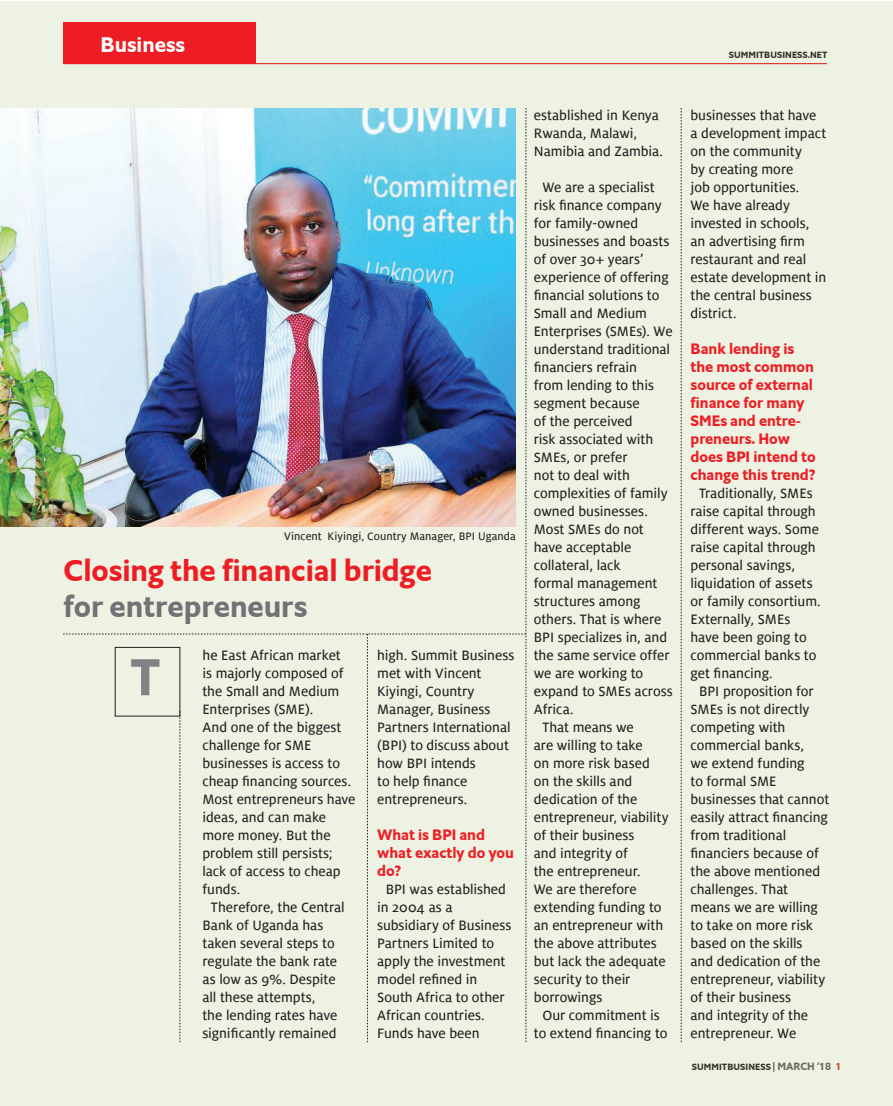
<style>
.page{position:relative;width:893px;height:1106px;background:#fff}
.page>*{position:absolute;margin:0;border:0;box-sizing:border-box;transform-origin:0 0}
.t1{font:51px "Econ Sans";color:#808285}
.t2{font:30px "Econ Sans";letter-spacing:-.005em;color:#ee1d23}
.t3{font:30px "Econ Sans";color:#717275}
.t4{font:21px "Econ Sans";color:#fff}
.t5{font:15px/18px "Milo Text";color:#231f20}
.t6{font:15px/18px "Econ Sans";color:#ee1d23}
.t7{font:12px "Milo Text";letter-spacing:.005em;color:#231f20}
.t8{font:10.5px "Econ Sans";letter-spacing:-.005em;color:#636366}
.t9{font:9px "Econ Sans";letter-spacing:.01em;color:#231f20}
.s1{color:#231f20}
.s2{color:#dd3f35}
</style>
<div class="page">
<div style="left:0;top:1px;width:893px;height:1105px;background:#edf2e2"></div>
<img style="left:0;top:108px;width:63px;height:418px">
<svg style="left:681px;top:108px;width:1px;height:934px"></svg>
<img style="left:63px;top:108px;width:464px;height:934px">
<div style="left:63px;top:22px;width:193px;height:42px;background:#ee1d23"></div>
<h3 class="t4" style="left:101px;top:32px;width:86px">Business</h3>
<p class="t9" style="left:729px;top:49px;width:100px">summitbusiness.net</p>
<p class="t7" style="left:284px;top:530px;width:233px">Vincent Kiyingi, Country Manager, BPI Uganda</p>
<h2 class="t2" style="left:64px;top:552px;width:370px">Closing the financial bridge</h2>
<h2 class="t3" style="left:64px;top:588px;width:245px">for entrepreneurs</h2>
<p class="t5" style="left:202px;top:646px;width:140px">he East African market</p>
<p class="t5" style="left:202px;top:664px;width:143px">is majorly composed of</p>
<p class="t5" style="left:202px;top:682px;width:138px">the Small and Medium</p>
<p class="t5" style="left:202px;top:700px;width:112px">Enterprises (SME).</p>
<p class="t5" style="left:202px;top:718px;width:140px">And one of the biggest</p>
<p class="t5" style="left:202px;top:736px;width:110px">challenge for SME</p>
<p class="t5" style="left:202px;top:754px;width:139px">businesses is access to</p>
<p class="t5" style="left:202px;top:772px;width:150px">cheap financing sources.</p>
<p class="t5" style="left:202px;top:790px;width:155px">Most entrepreneurs have</p>
<p class="t5" style="left:202px;top:808px;width:125px">ideas, and can make</p>
<p class="t5" style="left:202px;top:826px;width:130px">more money. But the</p>
<p class="t5" style="left:202px;top:844px;width:132px">problem still persists;</p>
<p class="t5" style="left:202px;top:862px;width:140px">lack of access to cheap</p>
<p class="t5" style="left:202px;top:880px;width:39px">funds.</p>
<p class="t5" style="left:211px;top:898px;width:135px">Therefore, the Central</p>
<p class="t5" style="left:202px;top:916px;width:123px">Bank of Uganda has</p>
<p class="t5" style="left:202px;top:934px;width:134px">taken several steps to</p>
<p class="t5" style="left:202px;top:952px;width:136px">regulate the bank rate</p>
<p class="t5" style="left:202px;top:970px;width:135px">as low as 9%. Despite</p>
<p class="t5" style="left:202px;top:988px;width:115px">all these attempts,</p>
<p class="t5" style="left:202px;top:1006px;width:136px">the lending rates have</p>
<p class="t5" style="left:202px;top:1024px;width:136px">significantly remained</p>
<h1 class="t1" style="left:130px;top:647px;width:30px">T</h1>
<p class="t5" style="left:377px;top:646px;width:139px">high. Summit Business met with Vincent<br>Kiyingi, Country<br>Manager, Business<br>Partners International (BPI) to discuss about how BPI intends<br>to help finance entrepreneurs.</p>
<p class="t6" style="left:377px;top:826px;width:138px">What is BPI and what exactly do you do?</p>
<p class="t5" style="left:377px;top:880px;width:136px;text-indent:9px">BPI was established in 2004 as a subsidiary of Business<br>Partners Limited to apply the investment model refined in<br>South Africa to other<br>African countries.<br>Funds have been</p>
<p class="t5" style="left:534px;top:106px;width:131px">established in Kenya<br>Rwanda, Malawi,<br>Namibia and Zambia.</p>
<p class="t5" style="left:542px;top:178px;width:114px">We are a specialist</p>
<p class="t5" style="left:534px;top:196px;width:130px">risk finance company</p>
<p class="t5" style="left:534px;top:214px;width:106px">for family-owned</p>
<p class="t5" style="left:534px;top:232px;width:137px">businesses and boasts</p>
<p class="t5" style="left:534px;top:250px;width:111px">of over 30+ years’</p>
<p class="t5" style="left:534px;top:268px;width:137px">experience of offering</p>
<p class="t5" style="left:534px;top:286px;width:127px">financial solutions to</p>
<p class="t5" style="left:534px;top:304px;width:115px">Small and Medium</p>
<p class="t5" style="left:534px;top:322px;width:140px">Enterprises (SMEs). We</p>
<p class="t5" style="left:534px;top:340px;width:138px">understand traditional</p>
<p class="t5" style="left:534px;top:358px;width:105px">financiers refrain</p>
<p class="t5" style="left:534px;top:376px;width:122px">from lending to this</p>
<p class="t5" style="left:534px;top:394px;width:107px">segment because</p>
<p class="t5" style="left:534px;top:412px;width:100px">of the perceived</p>
<p class="t5" style="left:534px;top:430px;width:121px">risk associated with</p>
<p class="t5" style="left:534px;top:448px;width:95px">SMEs, or prefer</p>
<p class="t5" style="left:534px;top:466px;width:98px">not to deal with</p>
<p class="t5" style="left:534px;top:484px;width:135px">complexities of family</p>
<p class="t5" style="left:534px;top:502px;width:115px">owned businesses.</p>
<p class="t5" style="left:534px;top:520px;width:111px">Most SMEs do not</p>
<p class="t5" style="left:534px;top:538px;width:99px">have acceptable</p>
<p class="t5" style="left:534px;top:556px;width:88px">collateral, lack</p>
<p class="t5" style="left:534px;top:574px;width:125px">formal management</p>
<p class="t5" style="left:534px;top:592px;width:108px">structures among</p>
<p class="t5" style="left:534px;top:610px;width:129px">others. That is where</p>
<p class="t5" style="left:534px;top:628px;width:135px">BPI specializes in, and</p>
<p class="t5" style="left:534px;top:646px;width:137px">the same service offer</p>
<p class="t5" style="left:534px;top:664px;width:111px">we are working to</p>
<p class="t5" style="left:534px;top:682px;width:140px">expand to SMEs across</p>
<p class="t5" style="left:534px;top:700px;width:41px">Africa.</p>
<p class="t5" style="left:542px;top:718px;width:93px">That means we</p>
<p class="t5" style="left:534px;top:736px;width:110px">are willing to take</p>
<p class="t5" style="left:534px;top:754px;width:118px">on more risk based</p>
<p class="t5" style="left:534px;top:772px;width:100px">on the skills and</p>
<p class="t5" style="left:534px;top:790px;width:105px">dedication of the</p>
<p class="t5" style="left:534px;top:808px;width:136px">entrepreneur, viability</p>
<p class="t5" style="left:534px;top:826px;width:102px">of their business</p>
<p class="t5" style="left:534px;top:844px;width:96px">and integrity of</p>
<p class="t5" style="left:534px;top:862px;width:108px">the entrepreneur.</p>
<p class="t5" style="left:534px;top:880px;width:104px">We are therefore</p>
<p class="t5" style="left:534px;top:898px;width:129px">extending funding to</p>
<p class="t5" style="left:534px;top:916px;width:131px">an entrepreneur with</p>
<p class="t5" style="left:534px;top:934px;width:125px">the above attributes</p>
<p class="t5" style="left:534px;top:952px;width:133px">but lack the adequate</p>
<p class="t5" style="left:534px;top:970px;width:98px">security to their</p>
<p class="t5" style="left:534px;top:988px;width:70px">borrowings</p>
<p class="t5" style="left:542px;top:1006px;width:119px">Our commitment is</p>
<p class="t5" style="left:534px;top:1024px;width:135px">to extend financing to</p>
<p class="t5" style="left:690px;top:106px;width:137px">businesses that have a development impact on the community<br>by creating more<br>job opportunities.<br>We have already invested in schools, an advertising firm restaurant and real estate development in the central business district.</p>
<p class="t6" style="left:690px;top:340px;width:127px">Bank lending is the most common source of external finance for many<br>SMEs and entre&shy;preneurs. How does BPI intend to change this trend?</p>
<p class="t5" style="left:699px;top:484px;width:115px">Traditionally, SMEs</p>
<p class="t5" style="left:690px;top:502px;width:127px">raise capital through</p>
<p class="t5" style="left:690px;top:520px;width:130px">different ways. Some</p>
<p class="t5" style="left:690px;top:538px;width:127px">raise capital through</p>
<p class="t5" style="left:690px;top:556px;width:106px">personal savings,</p>
<p class="t5" style="left:690px;top:574px;width:124px">liquidation of assets</p>
<p class="t5" style="left:690px;top:592px;width:132px">or family consortium.</p>
<p class="t5" style="left:690px;top:610px;width:101px">Externally, SMEs</p>
<p class="t5" style="left:690px;top:628px;width:118px">have been going to</p>
<p class="t5" style="left:690px;top:646px;width:127px">commercial banks to</p>
<p class="t5" style="left:690px;top:664px;width:84px">get financing.</p>
<p class="t5" style="left:699px;top:682px;width:116px">BPI proposition for</p>
<p class="t5" style="left:690px;top:700px;width:120px">SMEs is not directly</p>
<p class="t5" style="left:690px;top:718px;width:96px">competing with</p>
<p class="t5" style="left:690px;top:736px;width:115px">commercial banks,</p>
<p class="t5" style="left:690px;top:754px;width:116px">we extend funding</p>
<p class="t5" style="left:690px;top:772px;width:88px">to formal SME</p>
<p class="t5" style="left:690px;top:790px;width:140px">businesses that cannot</p>
<p class="t5" style="left:690px;top:808px;width:139px">easily attract financing</p>
<p class="t5" style="left:690px;top:826px;width:97px">from traditional</p>
<p class="t5" style="left:690px;top:844px;width:130px">financiers because of</p>
<p class="t5" style="left:690px;top:862px;width:131px">the above mentioned</p>
<p class="t5" style="left:690px;top:880px;width:99px">challenges. That</p>
<p class="t5" style="left:690px;top:898px;width:129px">means we are willing</p>
<p class="t5" style="left:690px;top:916px;width:124px">to take on more risk</p>
<p class="t5" style="left:690px;top:934px;width:114px">based on the skills</p>
<p class="t5" style="left:690px;top:952px;width:131px">and dedication of the</p>
<p class="t5" style="left:690px;top:970px;width:136px">entrepreneur, viability</p>
<p class="t5" style="left:690px;top:988px;width:102px">of their business</p>
<p class="t5" style="left:690px;top:1006px;width:119px">and integrity of the</p>
<p class="t5" style="left:690px;top:1024px;width:107px">entrepreneur. We</p>
<p class="t9" style="left:692px;top:1061px;width:7px">SUMMITBUSINESS</p>
<p class="t8" style="left:773px;top:1059px;width:70px"><span class="s1">|</span> MARCH ‘18 <span class="s2">1</span></p>
</div>
